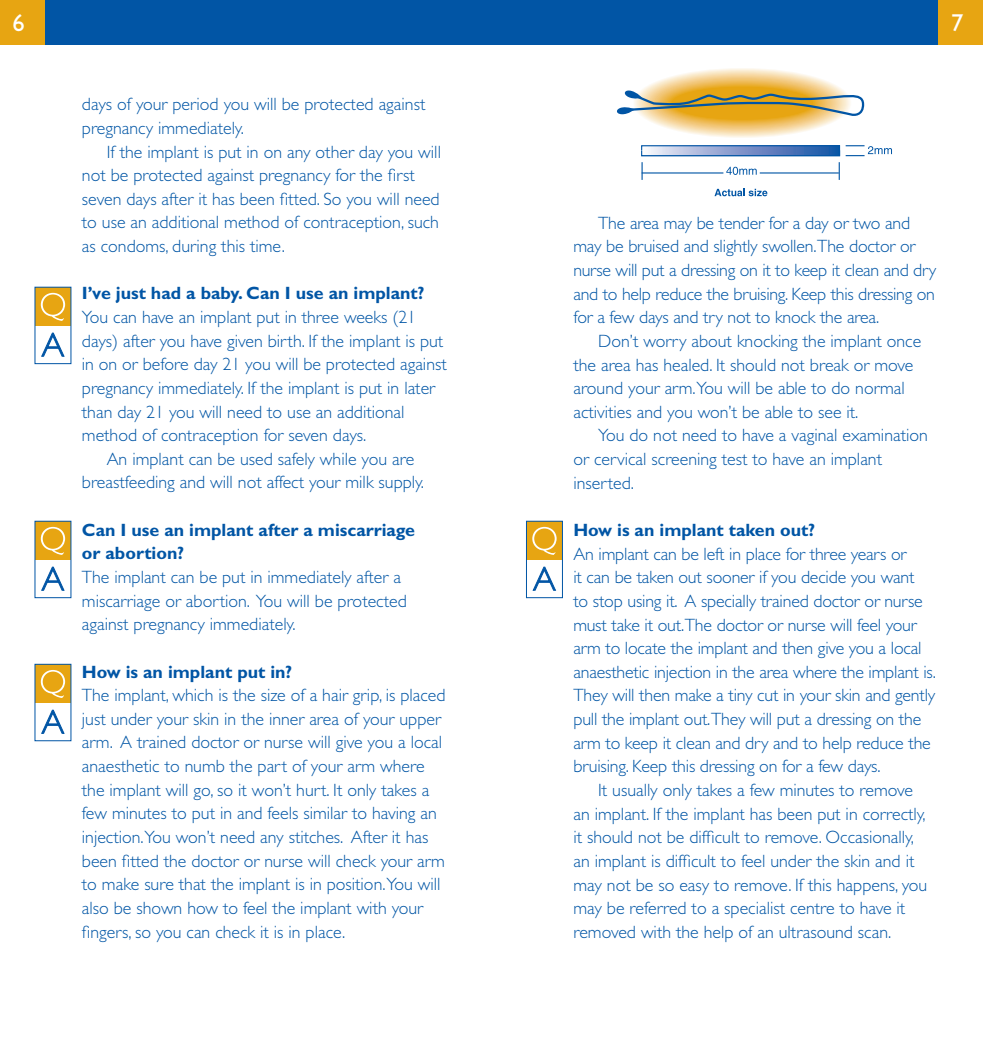
<style>
.page{position:relative;width:983px;height:1042px;background:#fff}
.page>*{position:absolute;margin:0;border:0;box-sizing:border-box;transform-origin:0 0}
.t1{font:24.5px "Gill Sans";color:#fff}
.t2{font:300 17.85px/23.6px "Gill Sans";color:#0155a5}
.t3{font:700 17.85px/23.6px "Gill Sans";color:#0155a5}
</style>
<div class="page">
<div style="left:0;top:0;width:491px;height:45px;background:#0155a5"></div>
<div style="left:0;top:0;width:45px;height:45px;background:#e7a512"></div>
<div style="left:491px;top:0;width:491px;height:45px;background:#0155a5"></div>
<div style="left:938px;top:0;width:44px;height:45px;background:#e7a512"></div>
<div style="left:638px;top:70px;width:208px;height:66px;background:#faedd3;border-radius:50%"></div>
<svg style="left:640px;top:71px;width:204px;height:64px;background:#f2cb81"></svg>
<div style="left:672px;top:87px;width:139px;height:32px;background:#e7a512;border-radius:50%"></div>
<svg style="left:617px;top:89px;width:248px;height:29px"></svg>
<svg style="left:649px;top:147px;width:188px;height:3px"></svg>
<div style="left:641px;top:145px;width:198px;height:11px;border:1px solid #0155a5"></div>
<svg style="left:649px;top:152px;width:188px;height:2px"></svg>
<div style="left:641px;top:150px;width:198px;height:6px;border:1px solid #0155a5"></div>
<hr style="left:759px;top:172px;width:79px;height:2px;background:#0155a5">
<hr style="left:641px;top:172px;width:82px;height:2px;background:#0155a5">
<svg style="left:641px;top:162px;width:1px;height:18px"></svg>
<svg style="left:838px;top:162px;width:1px;height:18px"></svg>
<svg style="left:726px;top:167px;width:30px;height:8px"></svg>
<svg style="left:714px;top:189px;width:53px;height:7px"></svg>
<svg style="left:845px;top:145px;width:46px;height:11px"></svg>
<div style="left:35px;top:287px;width:36px;height:38px;background:#e7a512"></div>
<svg style="left:41px;top:293px;width:24px;height:28px"></svg>
<svg style="left:41px;top:333px;width:24px;height:24px"></svg>
<div style="left:35px;top:521px;width:36px;height:38px;background:#e7a512"></div>
<svg style="left:41px;top:527px;width:24px;height:28px"></svg>
<svg style="left:41px;top:567px;width:24px;height:24px"></svg>
<div style="left:526px;top:521px;width:36px;height:38px;background:#e7a512"></div>
<svg style="left:532px;top:527px;width:24px;height:28px"></svg>
<svg style="left:532px;top:567px;width:24px;height:24px"></svg>
<div style="left:526px;top:521px;width:36px;height:77px;border:1px solid #0155a5"></div>
<div style="left:35px;top:664px;width:36px;height:38px;background:#e7a512"></div>
<svg style="left:41px;top:670px;width:24px;height:28px"></svg>
<svg style="left:41px;top:710px;width:24px;height:24px"></svg>
<h1 class="t1" style="left:12px;top:8px;width:14px">6</h1>
<h1 class="t1" style="left:950px;top:8px;width:14px">7</h1>
<p class="t2" style="left:82px;top:93px;width:345px">days of your period you will be protected against pregnancy immediately.</p>
<p class="t2" style="left:82px;top:140px;width:360px;text-indent:25px">If the implant is put in on any other day you will not be protected against pregnancy for the first seven days after it has been fitted. So you will need to use an additional method of contraception, such as condoms, during this time.</p>
<p class="t3" style="left:82px;top:281px;width:344px">I’ve just had a baby. Can I use an implant?</p>
<p class="t2" style="left:82px;top:305px;width:336px">You can have an implant put in three weeks (21</p>
<p class="t2" style="left:82px;top:329px;width:363px">days) after you have given birth. If the implant is put</p>
<p class="t2" style="left:82px;top:353px;width:366px">in on or before day 21 you will be protected against</p>
<p class="t2" style="left:82px;top:376px;width:355px">pregnancy immediately. If the implant is put in later</p>
<p class="t2" style="left:82px;top:400px;width:324px">than day 21 you will need to use an additional</p>
<p class="t2" style="left:82px;top:424px;width:286px">method of contraception for seven days.</p>
<p class="t2" style="left:107px;top:447px;width:309px">An implant can be used safely while you are</p>
<p class="t2" style="left:82px;top:471px;width:343px">breastfeeding and will not affect your milk supply.</p>
<p class="t3" style="left:82px;top:518px;width:334px">Can I use an implant after a miscarriage or abortion?</p>
<p class="t2" style="left:82px;top:565px;width:326px">The implant can be put in immediately after a miscarriage or abortion. You will be protected against pregnancy immediately.</p>
<p class="t3" style="left:82px;top:660px;width:212px">How is an implant put in?</p>
<p class="t2" style="left:82px;top:683px;width:365px">The implant, which is the size of a hair grip, is placed just under your skin in the inner area of your upper arm. A trained doctor or nurse will give you a local anaesthetic to numb the part of your arm where the implant will go, so it won’t hurt. It only takes a few minutes to put in and feels similar to having an injection.You won’t need any stitches. After it has been fitted the doctor or nurse will check your arm to make sure that the implant is in position.You will also be shown how to feel the implant with your fingers, so you can check it is in place.</p>
<p class="t2" style="left:573px;top:211px;width:364px;text-indent:25px">The area may be tender for a day or two and may be bruised and slightly swollen.The doctor or nurse will put a dressing on it to keep it clean and dry and to help reduce the bruising. Keep this dressing on for a few days and try not to knock the area.</p>
<p class="t2" style="left:573px;top:329px;width:349px;text-indent:25px">Don’t worry about knocking the implant once the area has healed. It should not break or move around your arm.You will be able to do normal activities and you won’t be able to see it.</p>
<p class="t2" style="left:573px;top:424px;width:356px;text-indent:25px">You do not need to have a vaginal examination or cervical screening test to have an implant inserted.</p>
<p class="t3" style="left:573px;top:518px;width:243px">How is an implant taken out?</p>
<p class="t2" style="left:573px;top:542px;width:364px">An implant can be left in place for three years or<br>it can be taken out sooner if you decide you want<br>to stop using it. A specially trained doctor or nurse must take it out.The doctor or nurse will feel your arm to locate the implant and then give you a local anaesthetic injection in the area where the implant is.<br>They will then make a tiny cut in your skin and gently pull the implant out.They will put a dressing on the arm to keep it clean and dry and to help reduce the bruising. Keep this dressing on for a few days.</p>
<p class="t2" style="left:573px;top:778px;width:355px;text-indent:25px">It usually only takes a few minutes to remove an implant. If the implant has been put in correctly, it should not be difficult to remove. Occasionally, an implant is difficult to feel under the skin and it may not be so easy to remove. If this happens, you may be referred to a specialist centre to have it removed with the help of an ultrasound scan.</p>
</div>
